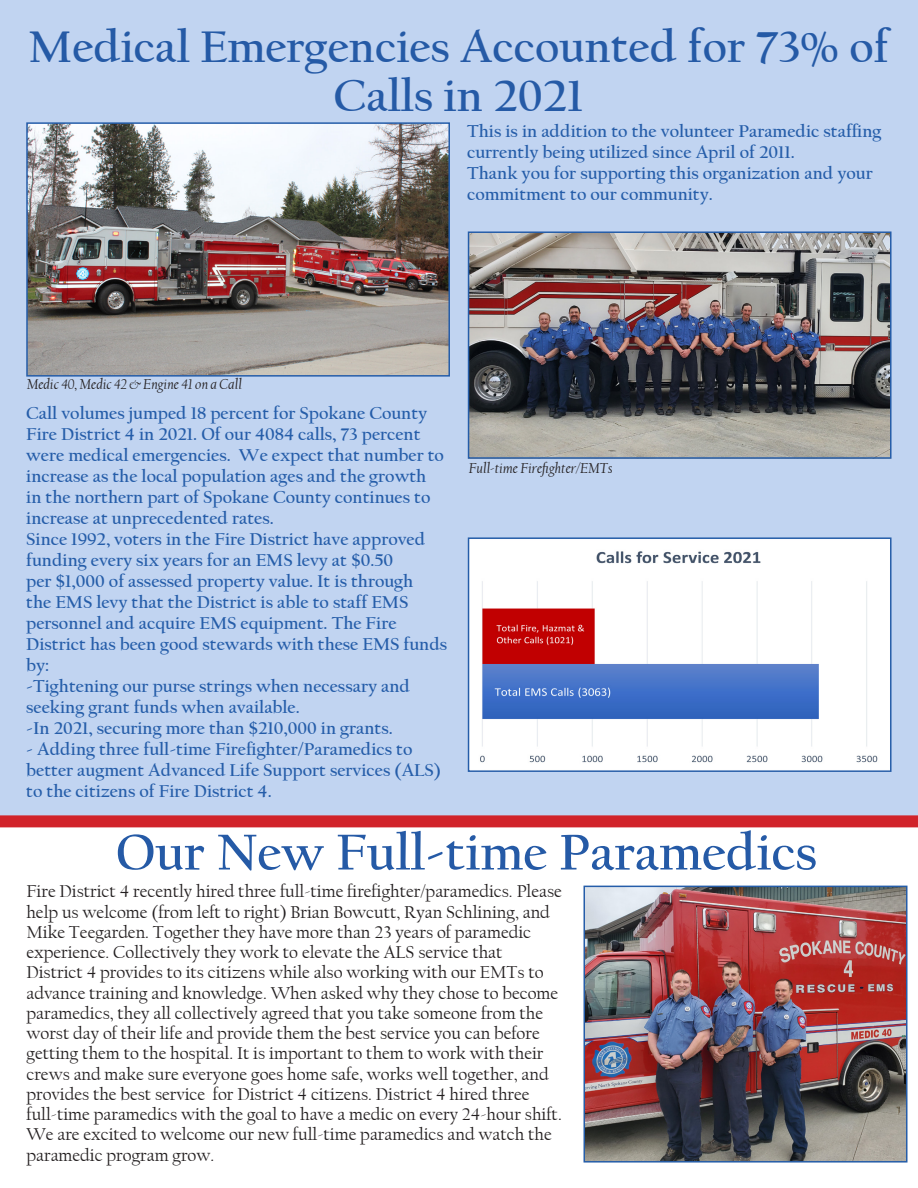
<style>
.page{position:relative;width:918px;height:1188px;background:#fff}
.page>*{position:absolute;margin:0;border:0;box-sizing:border-box;transform-origin:0 0}
.t1{font:700 52.5px "Californian FB";color:#255aa6}
.t2{font:700 46.5px/49.5px "Californian FB";color:#255aa6;text-align:center}
.t3{font:700 18px/21px "Californian FB";color:#255da9}
.t4{font:18px/20.2px "Californian FB";color:#231f20}
.t5{font:italic 15px "Californian FB";color:#231f20}
</style>
<div class="page">
<div style="left:0;top:0;width:918px;height:816px;background:#c1d4f1"></div>
<div style="left:0;top:815px;width:918px;height:12px;background:#d1232a"></div>
<img style="left:29px;top:125px;width:418px;height:249px">
<div style="left:26px;top:122px;width:424px;height:255px;border:2px solid #255da9"></div>
<img style="left:471px;top:234px;width:418px;height:222px">
<div style="left:468px;top:231px;width:424px;height:228px;border:2px solid #255da9"></div>
<img style="left:587px;top:889px;width:318px;height:271px">
<div style="left:584px;top:886px;width:324px;height:277px;border:2px solid #255da9"></div>
<img style="left:471px;top:540px;width:418px;height:229px">
<div style="left:468px;top:537px;width:424px;height:235px;border:2px solid #255da9"></div>
<p class="t2" style="left:28px;top:22px;width:862px">Medical Emergencies Accounted for 73% of<br>Calls in 2021</p>
<p class="t3" style="left:467px;top:120px;width:416px">This is in addition to the volunteer Paramedic staffing currently being utilized since April of 2011.</p>
<p class="t3" style="left:467px;top:162px;width:407px">Thank you for supporting this organization and your commitment to our community.</p>
<p class="t5" style="left:27px;top:376px;width:216px">Medic 40, Medic 42 &amp; Engine 41 on a Call</p>
<p class="t3" style="left:26px;top:402px;width:419px">Call volumes jumped 18 percent for Spokane County Fire District 4 in 2021. Of our 4084 calls, 73 percent were medical emergencies. We expect that number to increase as the local population ages and the growth in the northern part of Spokane County continues to increase at unprecedented rates.</p>
<p class="t3" style="left:26px;top:528px;width:423px">Since 1992, voters in the Fire District have approved funding every six years for an EMS levy at $0.50<br>per $1,000 of assessed property value. It is through<br>the EMS levy that the District is able to staff EMS personnel and acquire EMS equipment. The Fire District has been good stewards with these EMS funds by:</p>
<p class="t3" style="left:26px;top:675px;width:385px">-Tightening our purse strings when necessary and seeking grant funds when available.</p>
<p class="t3" style="left:26px;top:717px;width:368px">-In 2021, securing more than $210,000 in grants.</p>
<p class="t3" style="left:26px;top:738px;width:417px">- Adding three full-time Firefighter/Paramedics to better augment Advanced Life Support services (ALS) to the citizens of Fire District 4.</p>
<p class="t5" style="left:469px;top:460px;width:146px">Full-time Firefighter/EMTs</p>
<p class="t1" style="left:116px;top:823px;width:703px">Our New Full-time Paramedics</p>
<p class="t4" style="left:26px;top:882px;width:537px">Fire District 4 recently hired three full-time firefighter/paramedics. Please help us welcome (from left to right) Brian Bowcutt, Ryan Schlining, and Mike Teegarden. Together they have more than 23 years of paramedic experience. Collectively they work to elevate the ALS service that District 4 provides to its citizens while also working with our EMTs to advance training and knowledge. When asked why they chose to become paramedics, they all collectively agreed that you take someone from the worst day of their life and provide them the best service you can before getting them to the hospital. It is important to them to work with their crews and make sure everyone goes home safe, works well together, and provides the best service for District 4 citizens. District 4 hired three full-time paramedics with the goal to have a medic on every 24-hour shift.<br>We are excited to welcome our new full-time paramedics and watch the paramedic program grow.</p>
</div>
